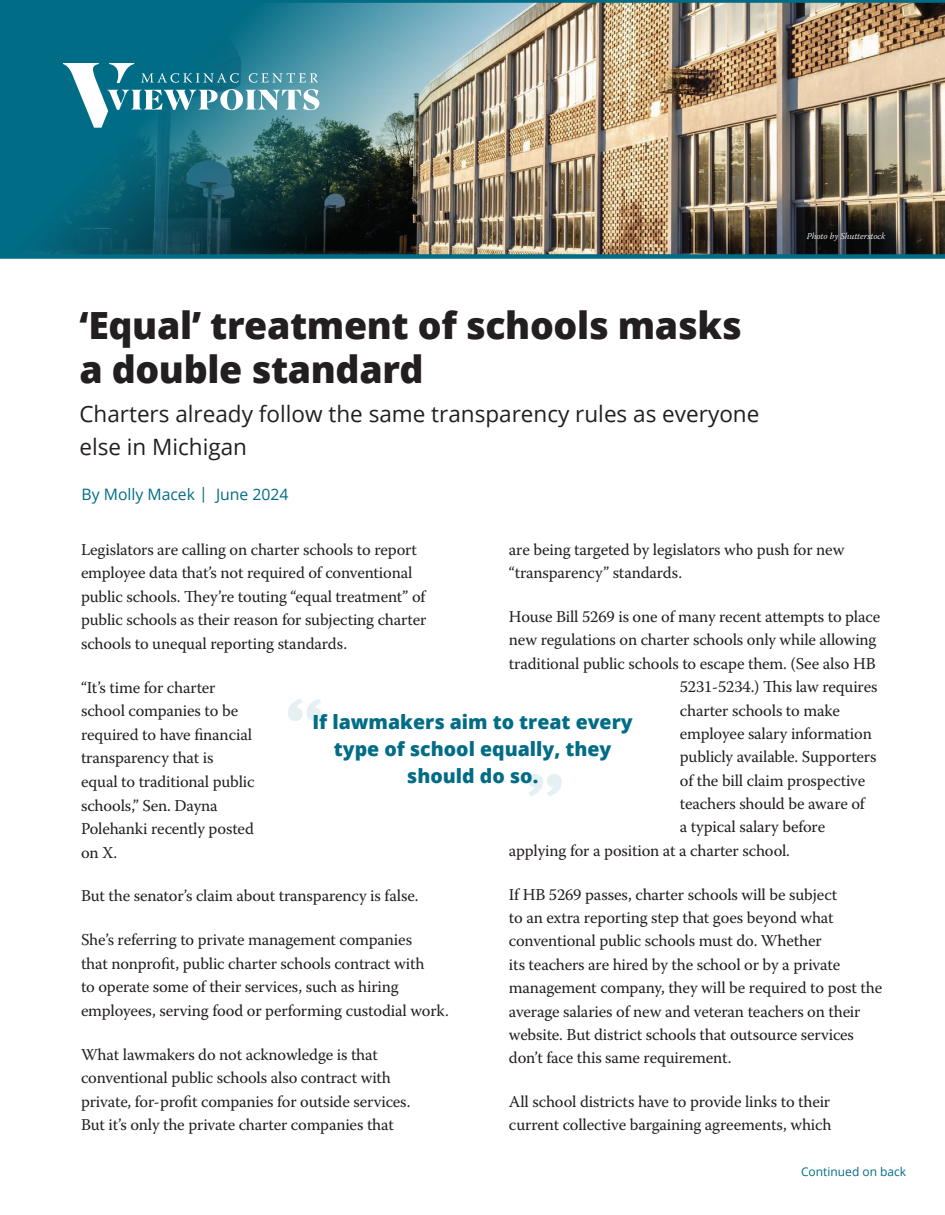
<style>
.page{position:relative;width:945px;height:1215px;background:#fff}
.page>*{position:absolute;margin:0;border:0;box-sizing:border-box;transform-origin:0 0}
.t1{font:800 37.5px/43.5px "Open Sans";letter-spacing:-.01em;color:#231f20}
.t2{font:22.5px/33px "Open Sans";color:#231f20}
.t3{font:800 19.5px/27px "Open Sans";color:#006c85;text-align:center}
.t4{font:16.5px/23.5px "Warnock Pro";letter-spacing:-.01em;color:#231f20}
.t5{font:15.75px "Open Sans";color:#006c85}
.t6{font:12px "Open Sans";color:#006c85}
.t7{font:italic 300 9px "Warnock Pro";color:#fff}
</style>
<div class="page">
<img style="left:0;top:0;width:945px;height:256px">
<svg style="left:63px;top:63px;width:256px;height:65px"></svg>
<svg style="left:288px;top:699px;width:33px;height:22px"></svg>
<svg style="left:528px;top:774px;width:34px;height:22px"></svg>
<h1 class="t1" style="left:79px;top:303px;width:664px">‘Equal’ treatment of schools masks a double standard</h1>
<h2 class="t2" style="left:79px;top:397px;width:681px">Charters already follow the same transparency rules as everyone else in Michigan</h2>
<p class="t5" style="left:82px;top:483px;width:209px">By Molly Macek | June 2024</p>
<p class="t7" style="left:807px;top:231px;width:80px">Photo by Shutterstock</p>
<p class="t4" style="left:81px;top:537px;width:347px">Legislators are calling on charter schools to report employee data that’s not required of conventional public schools. They’re touting “equal treatment” of public schools as their reason for subjecting charter schools to unequal reporting standards.</p>
<p class="t4" style="left:81px;top:675px;width:175px">“It’s time for charter school companies to be required to have financial transparency that is<br>equal to traditional public schools,” Sen. Dayna<br>Polehanki recently posted on X.</p>
<p class="t4" style="left:81px;top:884px;width:339px">But the senator’s claim about transparency is false.</p>
<p class="t4" style="left:81px;top:928px;width:369px">She’s referring to private management companies<br>that nonprofit, public charter schools contract with<br>to operate some of their services, such as hiring employees, serving food or performing custodial work.</p>
<p class="t4" style="left:81px;top:1042px;width:331px">What lawmakers do not acknowledge is that conventional public schools also contract with private, for-profit companies for outside services.<br>But it’s only the private charter companies that</p>
<p class="t4" style="left:509px;top:537px;width:337px">are being targeted by legislators who push for new “transparency” standards.</p>
<p class="t4" style="left:509px;top:604px;width:373px">House Bill 5269 is one of many recent attempts to place</p>
<p class="t4" style="left:509px;top:628px;width:369px">new regulations on charter schools only while allowing</p>
<p class="t4" style="left:509px;top:651px;width:368px">traditional public schools to escape them. (See also HB</p>
<p class="t4" style="left:680px;top:675px;width:199px">5231-5234.) This law requires</p>
<p class="t4" style="left:680px;top:698px;width:162px">charter schools to make</p>
<p class="t4" style="left:680px;top:721px;width:194px">employee salary information</p>
<p class="t4" style="left:680px;top:745px;width:198px">publicly available. Supporters</p>
<p class="t4" style="left:680px;top:768px;width:187px">of the bill claim prospective</p>
<p class="t4" style="left:680px;top:792px;width:187px">teachers should be aware of</p>
<p class="t4" style="left:680px;top:815px;width:147px">a typical salary before</p>
<p class="t4" style="left:509px;top:838px;width:283px">applying for a position at a charter school.</p>
<p class="t4" style="left:509px;top:882px;width:375px">If HB 5269 passes, charter schools will be subject<br>to an extra reporting step that goes beyond what conventional public schools must do. Whether<br>its teachers are hired by the school or by a private management company, they will be required to post the average salaries of new and veteran teachers on their website. But district schools that outsource services don’t face this same requirement.</p>
<p class="t4" style="left:509px;top:1090px;width:324px">All school districts have to provide links to their current collective bargaining agreements, which</p>
<p class="t3" style="left:313px;top:708px;width:322px">If lawmakers aim to treat every type of school equally, they should do so.</p>
<p class="t6" style="left:801px;top:1163px;width:107px">Continued on back</p>
</div>
